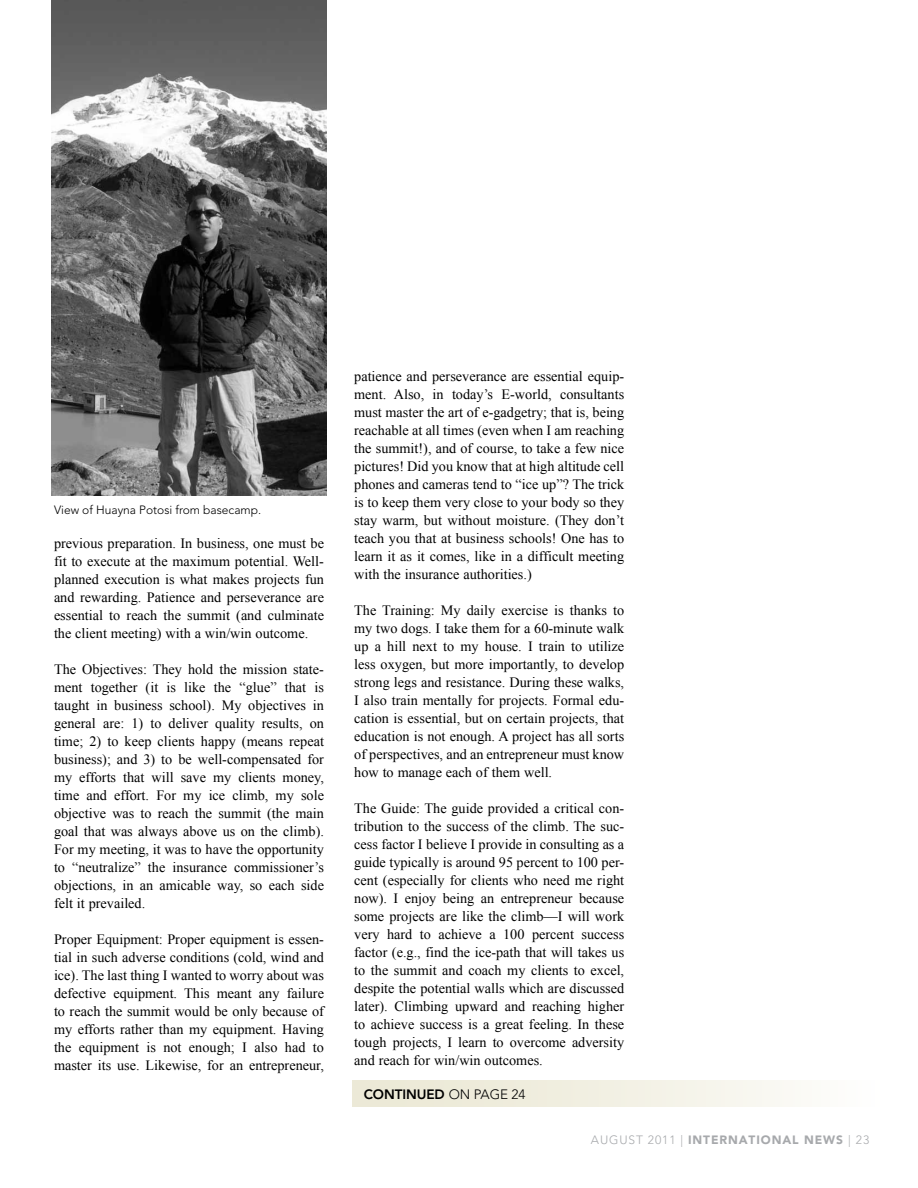
<style>
.page{position:relative;width:918px;height:1188px;background:#fff}
.page>*{position:absolute;margin:0;border:0;box-sizing:border-box;transform-origin:0 0}
.t1{font:14.25px/18px "Times New Roman";color:#000;text-align:justify}
.t2{font:800 13.5px "Avenir";letter-spacing:-.005em;color:#000}
.t3{font:900 12px "Avenir";letter-spacing:.075em;color:#a7a9ac}
.t4{font:300 12px "Avenir";color:#000}
.s1{font-weight:300}
</style>
<div class="page">
<div style="left:352px;top:1080px;width:556px;height:27px;background:linear-gradient(to right,#e9e6d1,#fefefd)"></div>
<img style="left:52px;top:0;width:274px;height:495px">
<p class="t4" style="left:54px;top:503px;width:209px">View of Huayna Potosi from basecamp.</p>
<p class="t1" style="left:54px;top:534px;width:272px">previous preparation. In business, one must be fit to execute at the maximum potential. Well&shy;planned execution is what makes projects fun and rewarding. Patience and perseverance are essential to reach the summit (and culminate the client meeting) with a win/win outcome.</p>
<p class="t1" style="left:54px;top:660px;width:272px">The Objectives: They hold the mission state&shy;ment together (it is like the “glue” that is taught in business school). My objectives in general are: 1) to deliver quality results, on time; 2) to keep clients happy (means repeat business); and 3) to be well-compensated for my efforts that will save my clients money, time and effort. For my ice climb, my sole objective was to reach the summit (the main goal that was always above us on the climb).<br>For my meeting, it was to have the opportunity to “neutralize” the insurance commissioner’s objections, in an amicable way, so each side felt it prevailed.</p>
<p class="t1" style="left:54px;top:930px;width:272px">Proper Equipment: Proper equipment is essen&shy;tial in such adverse conditions (cold, wind and ice). The last thing I wanted to worry about was defective equipment. This meant any failure to reach the summit would be only because of my efforts rather than my equipment. Having the equipment is not enough; I also had to master its use. Likewise, for an entrepreneur,</p>
<p class="t1" style="left:354px;top:367px;width:272px">patience and perseverance are essential equip&shy;ment. Also, in today’s E-world, consultants must master the art of e-gadgetry; that is, being reachable at all times (even when I am reaching the summit!), and of course, to take a few nice pictures! Did you know that at high altitude cell phones and cameras tend to “ice up”? The trick is to keep them very close to your body so they stay warm, but without moisture. (They don’t teach you that at business schools! One has to learn it as it comes, like in a difficult meeting with the insurance authorities.)</p>
<p class="t1" style="left:354px;top:601px;width:272px">The Training: My daily exercise is thanks to my two dogs. I take them for a 60-minute walk up a hill next to my house. I train to utilize less oxygen, but more importantly, to develop strong legs and resistance. During these walks, I also train mentally for projects. Formal edu&shy;cation is essential, but on certain projects, that education is not enough. A project has all sorts of perspectives, and an entrepreneur must know how to manage each of them well.</p>
<p class="t1" style="left:354px;top:799px;width:272px">The Guide: The guide provided a critical con&shy;tribution to the success of the climb. The suc&shy;cess factor I believe I provide in consulting as a guide typically is around 95 percent to 100 per&shy;cent (especially for clients who need me right now). I enjoy being an entrepreneur because some projects are like the climb—I will work very hard to achieve a 100 percent success factor (e.g., find the ice-path that will takes us to the summit and coach my clients to excel, despite the potential walls which are discussed later). Climbing upward and reaching higher to achieve success is a great feeling. In these tough projects, I learn to overcome adversity and reach for win/win outcomes.</p>
<p class="t2" style="left:364px;top:1086px;width:163px">CONTINUED <span class="s1">ON PAGE 24</span></p>
<p class="t3" style="left:591px;top:1132px;width:280px"><span class="s1">August 2011 |</span> INTERNATIONAL NEWS <span class="s1">| 23</span></p>
</div>
